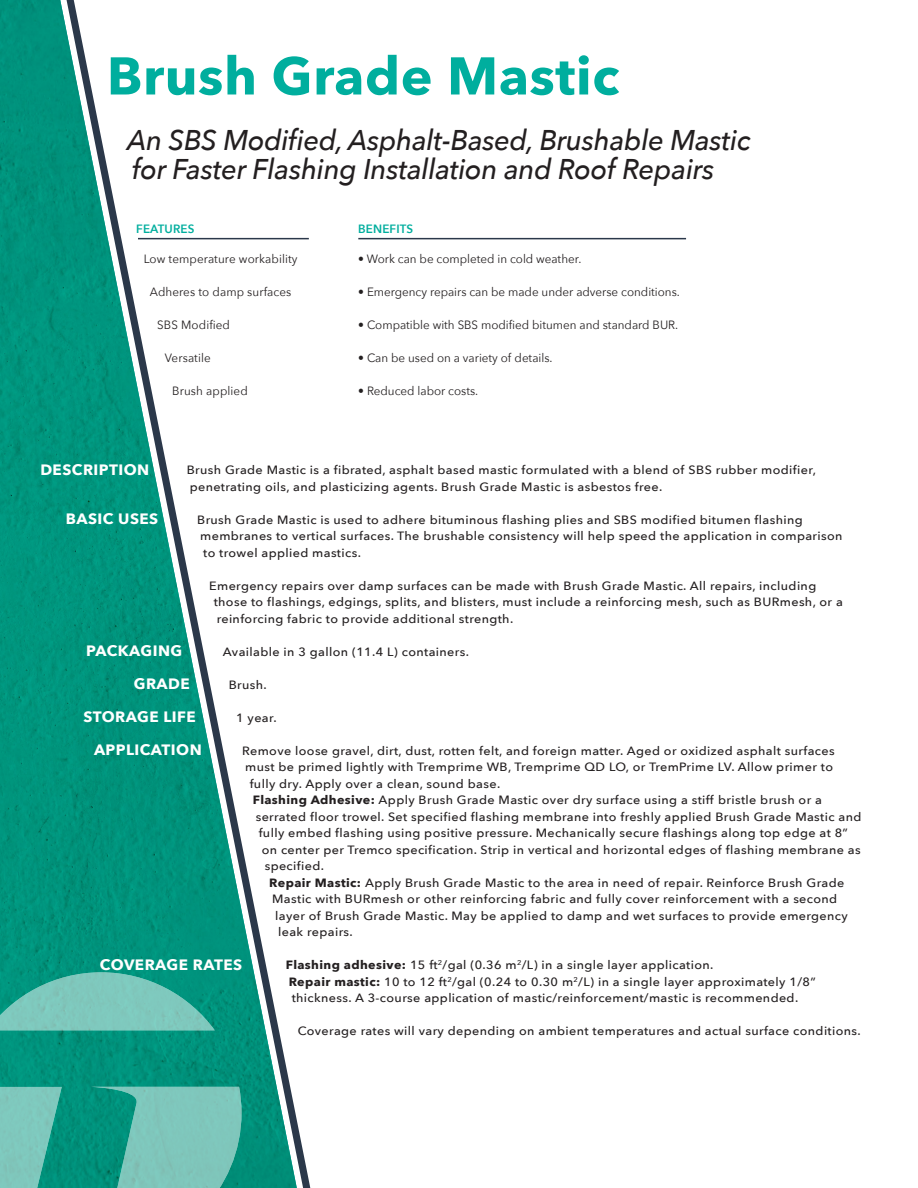
<style>
.page{position:relative;width:918px;height:1188px;background:#fff}
.page>*{position:absolute;margin:0;border:0;box-sizing:border-box;transform-origin:0 0}
.t1{font:700 52.5px "Avenir Next";letter-spacing:.01em;color:#00ae9e}
.t2{font:italic 500 28.5px "Avenir Next";letter-spacing:-.01em;color:#231f20}
.t3{font:700 15px "Avenir Next";letter-spacing:.03em;color:#fff}
.t4{font:500 12px/16.5px "Avenir Next";letter-spacing:.03em;color:#231f20;scale:1.05 1}
.t5{font:12px "Avenir Next";color:#231f20}
.t6{font:600 12px "Avenir Next";letter-spacing:.01em;color:#00ae9e}
.s1{font-weight:700}
</style>
<div class="page">
<img style="left:0;top:0;width:297px;height:1188px">
<hr style="left:138px;top:238px;width:171px;height:1px;background:#2b384a">
<hr style="left:358px;top:238px;width:328px;height:1px;background:#2b384a">
<svg style="left:0;top:972px;width:215px;height:58px;background:#5cb9ab"></svg>
<svg style="left:0;top:1087px;width:62px;height:101px;background:#65bcaf"></svg>
<svg style="left:91px;top:1087px;width:151px;height:101px;background:#5cb7a9"></svg>
<p class="t1" style="left:107px;top:31px;width:514px">Brush Grade Mastic</p>
<p class="t2" style="left:128px;top:116px;width:625px">An SBS Modified, Asphalt-Based, Brushable Mastic</p>
<p class="t2" style="left:132px;top:144px;width:584px">for Faster Flashing Installation and Roof Repairs</p>
<p class="t6" style="left:136px;top:218px;width:60px">FEATURES</p>
<p class="t5" style="left:144px;top:248px;width:155px">Low temperature workability</p>
<p class="t5" style="left:150px;top:281px;width:143px">Adheres to damp surfaces</p>
<p class="t5" style="left:157px;top:314px;width:74px">SBS Modified</p>
<p class="t5" style="left:165px;top:347px;width:48px">Versatile</p>
<p class="t5" style="left:172px;top:380px;width:77px">Brush applied</p>
<p class="t6" style="left:358px;top:218px;width:56px">BENEFITS</p>
<p class="t5" style="left:358px;top:248px;width:225px">• Work can be completed in cold weather.</p>
<p class="t5" style="left:358px;top:281px;width:323px">• Emergency repairs can be made under adverse conditions.</p>
<p class="t5" style="left:358px;top:314px;width:321px">• Compatible with SBS modified bitumen and standard BUR.</p>
<p class="t5" style="left:358px;top:347px;width:196px">• Can be used on a variety of details.</p>
<p class="t5" style="left:358px;top:380px;width:121px">• Reduced labor costs.</p>
<p class="t3" style="left:40px;top:457px;width:110px">DESCRIPTION</p>
<p class="t3" style="left:66px;top:506px;width:94px">BASIC USES</p>
<p class="t4" style="left:187px;top:461px;width:601px">Brush Grade Mastic is a fibrated, asphalt based mastic formulated with a blend of SBS rubber modifier, penetrating oils, and plasticizing agents. Brush Grade Mastic is asbestos free.</p>
<p class="t4" style="left:197px;top:511px;width:616px">Brush Grade Mastic is used to adhere bituminous flashing plies and SBS modified bitumen flashing membranes to vertical surfaces. The brushable consistency will help speed the application in comparison</p>
<p class="t4" style="left:203px;top:544px;width:152px">to trowel applied mastics.</p>
<p class="t4" style="left:214px;top:577px;width:601px;text-indent:-4px">Emergency repairs over damp surfaces can be made with Brush Grade Mastic. All repairs, including those to flashings, edgings, splits, and blisters, must include a reinforcing mesh, such as BURmesh, or a reinforcing fabric to provide additional strength.</p>
<p class="t4" style="left:223px;top:643px;width:236px">Available in 3 gallon (11.4 L) containers.</p>
<p class="t4" style="left:229px;top:676px;width:38px">Brush.</p>
<p class="t4" style="left:236px;top:709px;width:40px">1 year.</p>
<p class="t4" style="left:242px;top:742px;width:566px">Remove loose gravel, dirt, dust, rotten felt, and foreign matter. Aged or oxidized asphalt surfaces</p>
<p class="t4" style="left:245px;top:758px;width:561px">must be primed lightly with Tremprime WB, Tremprime QD LO, or TremPrime LV. Allow primer to</p>
<p class="t4" style="left:250px;top:775px;width:240px">fully dry. Apply over a clean, sound base.</p>
<p class="t4" style="left:253px;top:791px;width:544px"><span class="s1">Flashing Adhesive:</span> Apply Brush Grade Mastic over dry surface using a stiff bristle brush or a</p>
<p class="t4" style="left:256px;top:808px;width:578px">serrated floor trowel. Set specified flashing membrane into freshly applied Brush Grade Mastic and</p>
<p class="t4" style="left:259px;top:824px;width:563px">fully embed flashing using positive pressure. Mechanically secure flashings along top edge at 8”</p>
<p class="t4" style="left:262px;top:841px;width:572px">on center per Tremco specification. Strip in vertical and horizontal edges of flashing membrane as</p>
<p class="t4" style="left:265px;top:857px;width:58px">specified.</p>
<p class="t4" style="left:269px;top:874px;width:549px"><span class="s1">Repair Mastic:</span> Apply Brush Grade Mastic to the area in need of repair. Reinforce Brush Grade</p>
<p class="t4" style="left:272px;top:890px;width:540px">Mastic with BURmesh or other reinforcing fabric and fully cover reinforcement with a second</p>
<p class="t4" style="left:275px;top:907px;width:547px">layer of Brush Grade Mastic. May be applied to damp and wet surfaces to provide emergency</p>
<p class="t4" style="left:278px;top:923px;width:73px">leak repairs.</p>
<p class="t4" style="left:286px;top:956px;width:409px"><span class="s1">Flashing adhesive:</span> 15 ft<sup>2</sup>/gal (0.36 m<sup>2</sup>/L) in a single layer application.</p>
<p class="t4" style="left:289px;top:973px;width:503px"><span class="s1">Repair mastic:</span> 10 to 12 ft<sup>2</sup>/gal (0.24 to 0.30 m<sup>2</sup>/L) in a single layer approximately 1/8”</p>
<p class="t4" style="left:292px;top:989px;width:484px">thickness. A 3-course application of mastic/reinforcement/mastic is recommended.</p>
<p class="t4" style="left:298px;top:1022px;width:538px">Coverage rates will vary depending on ambient temperatures and actual surface conditions.</p>
<p class="t3" style="left:86px;top:638px;width:98px">PACKAGING</p>
<p class="t3" style="left:134px;top:671px;width:58px">GRADE</p>
<p class="t3" style="left:84px;top:704px;width:114px">STORAGE LIFE</p>
<p class="t3" style="left:94px;top:737px;width:109px">APPLICATION</p>
<p class="t3" style="left:100px;top:952px;width:144px">COVERAGE RATES</p>
</div>
